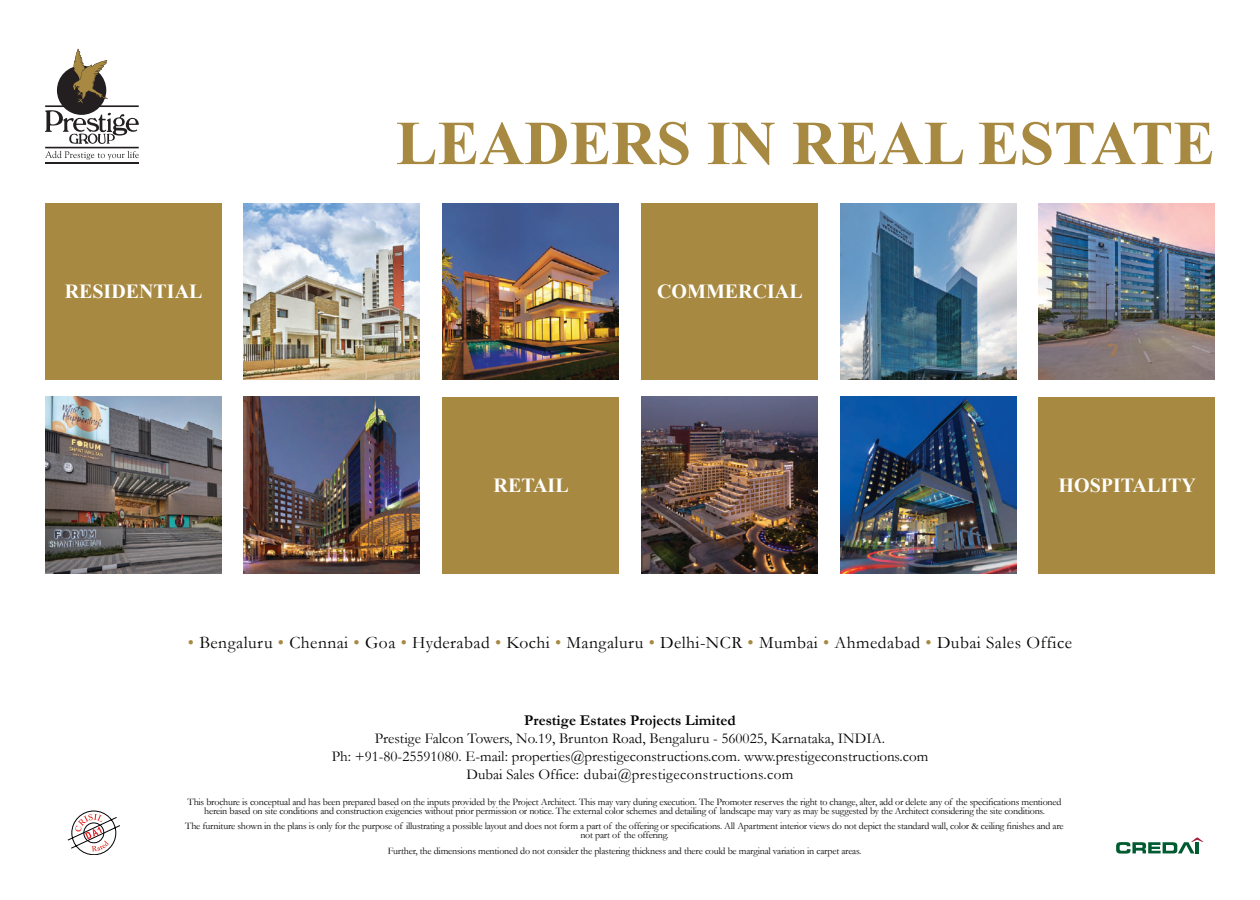
<style>
.page{position:relative;width:1260px;height:900px;background:#fff}
.page>*{position:absolute;margin:0;border:0;box-sizing:border-box;transform-origin:0 0}
.t1{font:700 62.5px "Times New Roman";color:#a78942}
.t2{font:700 20px "Times New Roman";color:#fff}
.t3{font:17.5px "Garamond";letter-spacing:.025em;color:#040503}
.t4{font:15px/18px "Garamond";color:#040503;text-align:center}
.t5{font:700 15px "Garamond";color:#040503}
.t6{font:10px/8.8px "Garamond";letter-spacing:-.02em;color:#040503;text-align:center}
.s1{color:#a78942}
</style>
<div class="page">
<hr style="left:45px;top:105px;width:94px;height:2px;background:#231f20">
<hr style="left:45px;top:147px;width:94px;height:1px;background:#231f20">
<hr style="left:45px;top:162px;width:94px;height:2px;background:#231f20">
<svg style="left:45px;top:110px;width:94px;height:34px"></svg>
<div style="left:57px;top:66px;width:49px;height:49px;background:#231f20;border-radius:50%"></div>
<svg style="left:73px;top:49px;width:35px;height:55px"></svg>
<svg style="left:45px;top:151px;width:94px;height:9px"></svg>
<svg style="left:68px;top:811px;width:52px;height:44px"></svg>
<svg style="left:1116px;top:837px;width:87px;height:17px"></svg>
<img style="left:45px;top:397px;width:176px;height:176px">
<img style="left:641px;top:397px;width:176px;height:176px">
<div style="left:45px;top:203px;width:176px;height:177px;background:#a78942"></div>
<div style="left:641px;top:203px;width:176px;height:177px;background:#a78942"></div>
<img style="left:244px;top:203px;width:176px;height:177px">
<img style="left:840px;top:203px;width:176px;height:177px">
<img style="left:443px;top:203px;width:176px;height:177px">
<img style="left:1039px;top:203px;width:176px;height:177px">
<img style="left:244px;top:397px;width:176px;height:176px">
<img style="left:840px;top:397px;width:176px;height:176px">
<div style="left:443px;top:397px;width:176px;height:176px;background:#a78942"></div>
<div style="left:1039px;top:397px;width:176px;height:176px;background:#a78942"></div>
<h2 class="t2" style="left:65px;top:277px;width:139px">RESIDENTIAL</h2>
<h1 class="t1" style="left:396px;top:98px;width:821px">LEADERS IN REAL ESTATE</h1>
<h2 class="t2" style="left:494px;top:471px;width:77px">RETAIL</h2>
<h2 class="t2" style="left:657px;top:277px;width:147px">COMMERCIAL</h2>
<h2 class="t2" style="left:1059px;top:471px;width:139px">HOSPITALITY</h2>
<h3 class="t3" style="left:188px;top:631px;width:886px"><span class="s1">•</span> Bengaluru <span class="s1">•</span> Chennai <span class="s1">•</span> Goa <span class="s1">•</span> Hyderabad <span class="s1">•</span> Kochi <span class="s1">•</span> Mangaluru <span class="s1">•</span> Delhi-NCR <span class="s1">•</span> Mumbai <span class="s1">•</span> Ahmedabad <span class="s1">•</span> Dubai Sales Office</h3>
<h3 class="t5" style="left:524px;top:710px;width:213px">Prestige Estates Projects Limited</h3>
<p class="t4" style="left:332px;top:729px;width:598px">Prestige Falcon Towers, No.19, Brunton Road, Bengaluru - 560025, Karnataka, INDIA.<br>Ph: +91-80-25591080. E-mail: properties@prestigeconstructions.com. www.prestigeconstructions.com<br>Dubai Sales Office: dubai@prestigeconstructions.com</p>
<p class="t6" style="left:188px;top:797px;width:875px">This brochure is conceptual and has been prepared based on the inputs provided by the Project Architect. This may vary during execution. The Promoter reserves the right to change, alter, add or delete any of the specifications mentioned herein based on site conditions and construction exigencies without prior permission or notice. The external color schemes and detailing of landscape may vary as may be suggested by the Architect considering the site conditions.</p>
<p class="t6" style="left:185px;top:822px;width:880px">The furniture shown in the plans is only for the purpose of illustrating a possible layout and does not form a part of the offering or specifications. All Apartment interior views do not depict the standard wall, color &amp; ceiling finishes and are not part of the offering.</p>
<p class="t6" style="left:388px;top:846px;width:475px">Further, the dimensions mentioned do not consider the plastering thickness and there could be marginal variation in carpet areas.</p>
</div>
